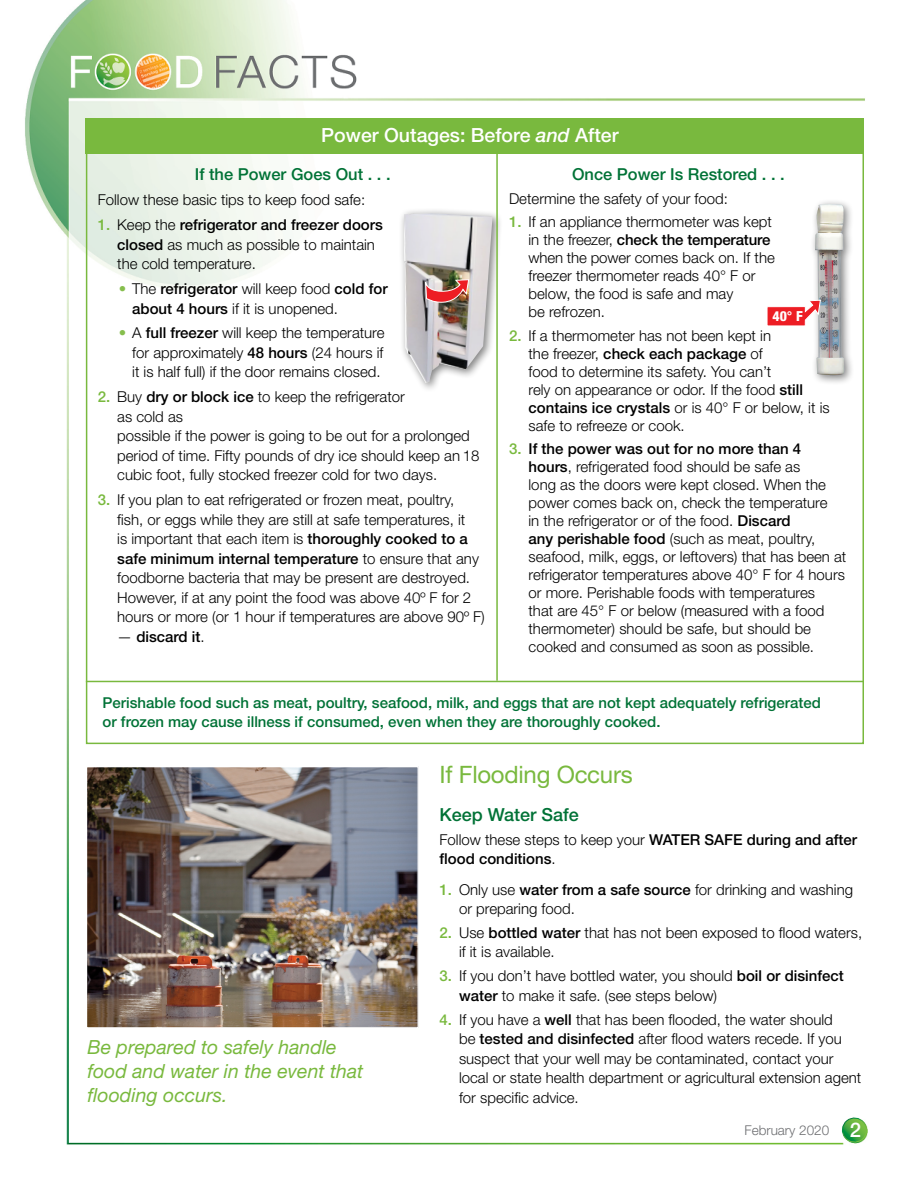
<style>
.page{position:relative;width:918px;height:1188px;background:#fff}
.page>*{position:absolute;margin:0;border:0;box-sizing:border-box;transform-origin:0 0}
.t1{font:24px "Helvetica Neue LT Std";letter-spacing:-.01em;color:#79b93e}
.Paragraph2{font:italic 19.5px/24px "Helvetica Neue LT Std";color:#79b93e}
.t2{font:500 19.5px "Helvetica Neue LT Std";color:#fff}
.t3{font:500 18px "Helvetica Neue LT Std";color:#007236}
.Paragraph1{font:500 16.5px "Helvetica Neue LT Std";color:#007236}
.Paragraph1-2{font:300 15px/19.5px "Helvetica Neue LT Std";color:#000}
.Paragraph1-3{font:500 15px/19.5px "Helvetica Neue LT Std";color:#007236}
.Paragraph1-4{font:500 15px/19.5px "Helvetica Neue LT Std";color:#000}
.t4{font:800 condensed 13.8px "Helvetica Neue LT Std";color:#fff}
.t5{font:300 13.5px "Helvetica Neue LT Std";color:#6d6e71}
.s1{font-style:italic}
.s2{font-weight:500;color:#79b93e}
.s3{font-weight:500}
.s4{color:#86be4d}
.s5{font-weight:300}
.s6{font-weight:500;font-size:20.25px;color:#fff}
</style>
<div class="page">
<img style="left:25px;top:0;width:840px;height:1145px">
<svg style="left:841px;top:1117px;width:27px;height:27px"></svg>
<div style="left:85px;top:119px;width:779px;height:35px;background:#79b93e"></div>
<div style="left:398px;top:207px;width:104px;height:186px;background:#000;opacity:.5"></div>
<img style="left:404px;top:213px;width:89px;height:170px">
<img style="left:425px;top:279px;width:44px;height:39px">
<div style="left:809px;top:198px;width:46px;height:187px;background:#000;opacity:.5"></div>
<img style="left:815px;top:204px;width:30px;height:172px">
<svg style="left:767px;top:300px;width:54px;height:26px"></svg>
<img style="left:88px;top:768px;width:329px;height:259px">
<div style="left:86px;top:766px;width:333px;height:263px;border:1px solid #fff"></div>
<hr style="left:496px;top:154px;width:2px;height:527px;background:#79b93e">
<hr style="left:86px;top:681px;width:778px;height:1px;background:#79b93e">
<h3 class="t2" style="left:321px;top:123px;width:299px">Power Outages: Before <span class="s1">and</span> After</h3>
<p class="Paragraph1" style="left:195px;top:165px;width:197px">If the Power Goes Out . . .</p>
<p class="Paragraph1-2" style="left:98px;top:190px;width:269px">Follow these basic tips to keep food safe:</p>
<p class="Paragraph1-2" style="left:117px;top:215px;width:267px;text-indent:-20px"><span class="s2">1.</span> Keep the <span class="s3">refrigerator and freezer doors closed</span> as much as possible to maintain the cold temperature.</p>
<p class="Paragraph1-2" style="left:132px;top:279px;width:257px;text-indent:-14px"><span class="s4">•</span> The <span class="s3">refrigerator</span> will keep food <span class="s3">cold for about 4 hours</span> if it is unopened.</p>
<p class="Paragraph1-2" style="left:132px;top:323px;width:254px;text-align:justify;text-indent:-14px"><span class="s4">•</span> A <span class="s3">full freezer</span> will keep the temperature for approximately <span class="s3">48 hours</span> (24 hours if it is half full) if the door remains closed.</p>
<p class="Paragraph1-2" style="left:117px;top:387px;width:364px;text-indent:-20px"><span class="s2">2.</span> Buy <span class="s3">dry or block ice</span> to keep the refrigerator<br>as cold as<br>possible if the power is going to be out for a prolonged period of time. Fifty pounds of dry ice should keep an 18 cubic foot, fully stocked freezer cold for two days.</p>
<p class="Paragraph1-2" style="left:117px;top:490px;width:369px;text-indent:-20px"><span class="s2">3.</span> If you plan to eat refrigerated or frozen meat, poultry,<br>fish, or eggs while they are still at safe temperatures, it<br>is important that each item is <span class="s3">thoroughly cooked to a safe minimum internal temperature</span> to ensure that any foodborne bacteria that may be present are destroyed.<br>However, if at any point the food was above 40º F for 2 hours or more (or 1 hour if temperatures are above 90º F)</p>
<p class="Paragraph1-4" style="left:117px;top:627px;width:89px"><span class="s5">—</span> discard it<span class="s5">.</span></p>
<p class="Paragraph1" style="left:572px;top:165px;width:214px">Once Power Is Restored . . .</p>
<p class="Paragraph1-2" style="left:509px;top:188px;width:220px">Determine the safety of your food:</p>
<p class="Paragraph1-2" style="left:529px;top:213px;width:248px;line-height:18px;text-indent:-20px"><span class="s2">1.</span> If an appliance thermometer was kept in the freezer, <span class="s3">check the temperature </span>when the power comes back on. If the freezer thermometer reads 40° F or below, the food is safe and may<br>be refrozen.</p>
<p class="Paragraph1-2" style="left:529px;top:326px;width:303px;line-height:18px;text-indent:-20px"><span class="s2">2.</span> If a thermometer has not been kept in<br>the freezer, <span class="s3">check each package</span> of<br>food to determine its safety. You can’t<br>rely on appearance or odor. If the food <span class="s3">still contains ice crystals</span> or is 40° F or below, it is safe to refreeze or cook.</p>
<p class="Paragraph1-2" style="left:529px;top:439px;width:319px;line-height:18px;text-indent:-20px"><span class="s2">3.</span> <span class="s3">If the power was out for no more than 4 hours</span>, refrigerated food should be safe as<br>long as the doors were kept closed. When the power comes back on, check the temperature<br>in the refrigerator or of the food. <span class="s3">Discard<br>any perishable food</span> (such as meat, poultry, seafood, milk, eggs, or leftovers) that has been at refrigerator temperatures above 40° F for 4 hours or more. Perishable foods with temperatures<br>that are 45° F or below (measured with a food thermometer) should be safe, but should be cooked and consumed as soon as possible.</p>
<p class="t4" style="left:773px;top:308px;width:32px">40° F</p>
<p class="Paragraph1-3" style="left:103px;top:692px;width:720px">Perishable food such as meat, poultry, seafood, milk, and eggs that are not kept adequately refrigerated or frozen may cause illness if consumed, even when they are thoroughly cooked.</p>
<p class="Paragraph2" style="left:87px;top:1035px;width:277px">Be prepared to safely handle food and water in the event that flooding occurs.</p>
<h3 class="t1" style="left:440px;top:760px;width:195px">If Flooding Occurs</h3>
<h3 class="t3" style="left:440px;top:804px;width:141px">Keep Water Safe</h3>
<p class="Paragraph1-4" style="left:440px;top:830px;width:419px"><span class="s5">Follow these steps to keep your</span> WATER SAFE during and after flood conditions<span class="s5">.</span></p>
<p class="Paragraph1-2" style="left:459px;top:879px;width:396px;text-indent:-20px"><span class="s2">1.</span> Only use <span class="s3">water from a safe source</span> for drinking and washing or preparing food.</p>
<p class="Paragraph1-2" style="left:459px;top:922px;width:405px;text-indent:-20px"><span class="s2">2.</span> Use <span class="s3">bottled water</span> that has not been exposed to flood waters, if it is available.</p>
<p class="Paragraph1-2" style="left:459px;top:966px;width:386px;text-indent:-20px"><span class="s2">3.</span> If you don’t have bottled water, you should <span class="s3">boil or disinfect water</span> to make it safe. (see steps below)</p>
<p class="Paragraph1-2" style="left:459px;top:1009px;width:404px;text-indent:-20px"><span class="s2">4.</span> If you have a <span class="s3">well</span> that has been flooded, the water should<br>be <span class="s3">tested and disinfected</span> after flood waters recede. If you suspect that your well may be contaminated, contact your local or state health department or agricultural extension agent for specific advice.</p>
<p class="t5" style="left:744px;top:1122px;width:118px">February 2020 <span class="s6">2</span></p>
</div>
